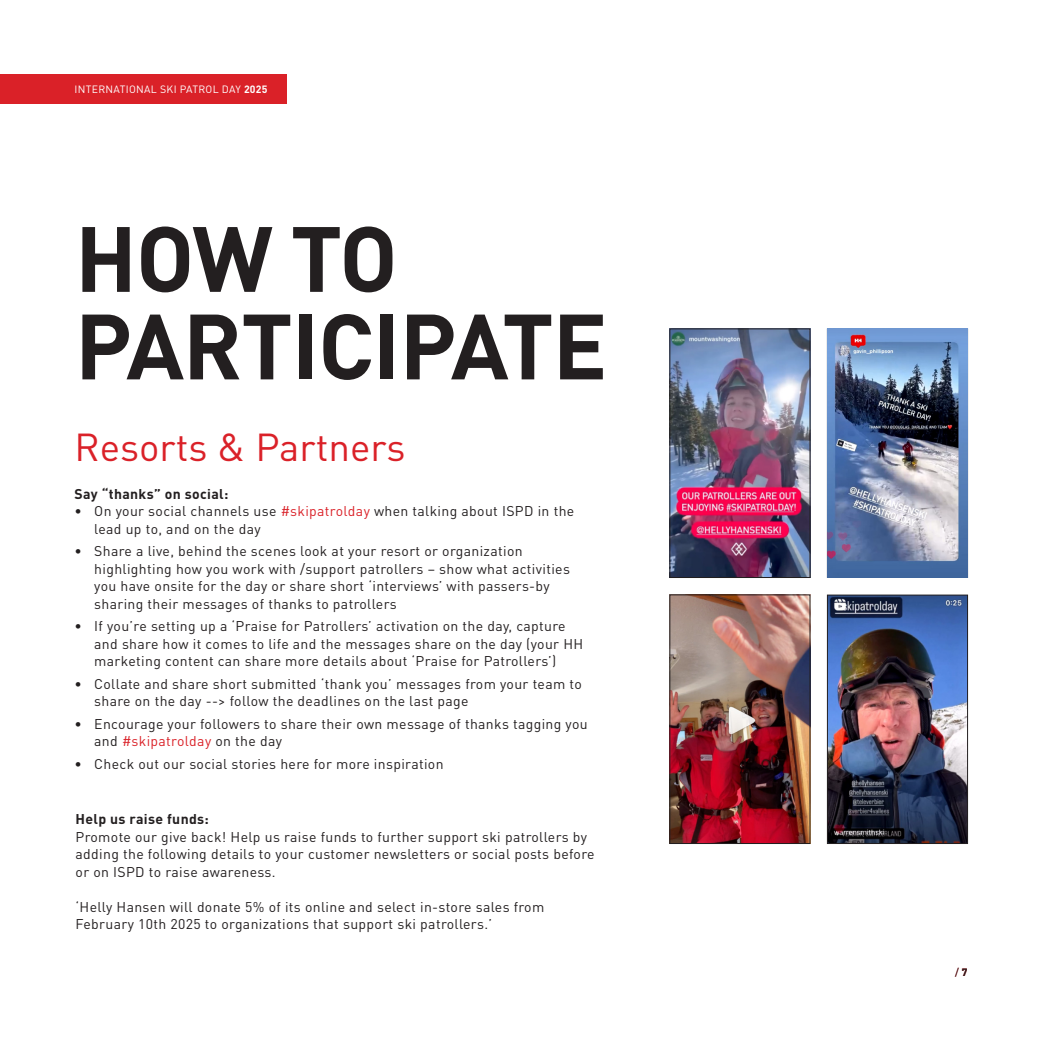
<style>
.page{position:relative;width:1042px;height:1042px;background:#fff}
.page>*{position:absolute;margin:0;border:0;box-sizing:border-box;transform-origin:0 0}
.t1{font:700 91px/87.5px "DINOT";letter-spacing:-.015em;color:#231f20}
.t2{font:38.5px "DINOT";color:#da2128}
.t3{font:14px/17.5px "DINOT";letter-spacing:.025em;color:#231f20}
.t4{font:700 14px "DINOT";letter-spacing:.025em;color:#231f20}
.t5{font:10.5px "DINOT";letter-spacing:.03em;color:#fff}
.t6{font:10.5px "DINOT";color:#231f20}
.t7{font:700 10.5px "DINOT";color:#fff}
.s1{font-weight:700}
.s2{color:#da2128}
</style>
<div class="page">
<div style="left:0;top:74px;width:286px;height:29px;background:#da2128"></div>
<img style="left:671px;top:331px;width:137px;height:245px">
<div style="left:669px;top:329px;width:141px;height:249px;border:1px solid #231f20"></div>
<img style="left:671px;top:597px;width:137px;height:245px">
<div style="left:669px;top:595px;width:141px;height:249px;border:1px solid #231f20"></div>
<div style="left:0;top:75px;width:286px;height:29px;background:#da2128"></div>
<img style="left:827px;top:329px;width:140px;height:249px">
<img style="left:829px;top:597px;width:137px;height:245px">
<div style="left:827px;top:595px;width:141px;height:249px;border:1px solid #231f20"></div>
<p class="t5" style="left:74px;top:82px;width:194px">INTERNATIONAL SKI PATROL DAY <span class="s1">2025</span></p>
<p class="t7" style="left:263px;top:82px;width:7px">4</p>
<p class="t1" style="left:75px;top:211px;width:534px">HOW TO<br>PARTICIPATE</p>
<p class="t2" style="left:74px;top:421px;width:332px">Resorts &amp; Partners</p>
<p class="t4" style="left:74px;top:484px;width:155px">Say “thanks” on social:</p>
<p class="t3" style="left:94px;top:502px;width:481px;text-indent:-20px">• On your social channels use <span class="s2">#skipatrolday</span> when talking about ISPD in the lead up to, and on the day</p>
<p class="t3" style="left:94px;top:542px;width:477px;text-indent:-20px">• Share a live, behind the scenes look at your resort or organization highlighting how you work with /support patrollers – show what activities you have onsite for the day or share short ‘interviews’ with passers-by sharing their messages of thanks to patrollers</p>
<p class="t3" style="left:94px;top:617px;width:490px;text-indent:-20px">• If you’re setting up a ‘Praise for Patrollers’ activation on the day, capture and share how it comes to life and the messages share on the day (your HH marketing content can share more details about ‘Praise for Patrollers’)</p>
<p class="t3" style="left:94px;top:674px;width:489px;text-indent:-20px">• Collate and share short submitted ‘thank you’ messages from your team to share on the day --&gt; follow the deadlines on the last page</p>
<p class="t3" style="left:94px;top:714px;width:495px;text-indent:-20px">• Encourage your followers to share their own message of thanks tagging you and <span class="s2">#skipatrolday</span> on the day</p>
<p class="t3" style="left:74px;top:754px;width:371px">• Check out our social stories here for more inspiration</p>
<p class="t4" style="left:76px;top:810px;width:135px">Help us raise funds:</p>
<p class="t3" style="left:76px;top:827px;width:520px">Promote our give back! Help us raise funds to further support ski patrollers by adding the following details to your customer newsletters or social posts before or on ISPD to raise awareness.</p>
<p class="t3" style="left:76px;top:897px;width:470px">‘Helly Hansen will donate 5% of its online and select in-store sales from<br>February 10th 2025 to organizations that support ski patrollers.’</p>
<p class="t6" style="left:955px;top:964px;width:14px">/ <span class="s1">7</span></p>
</div>
